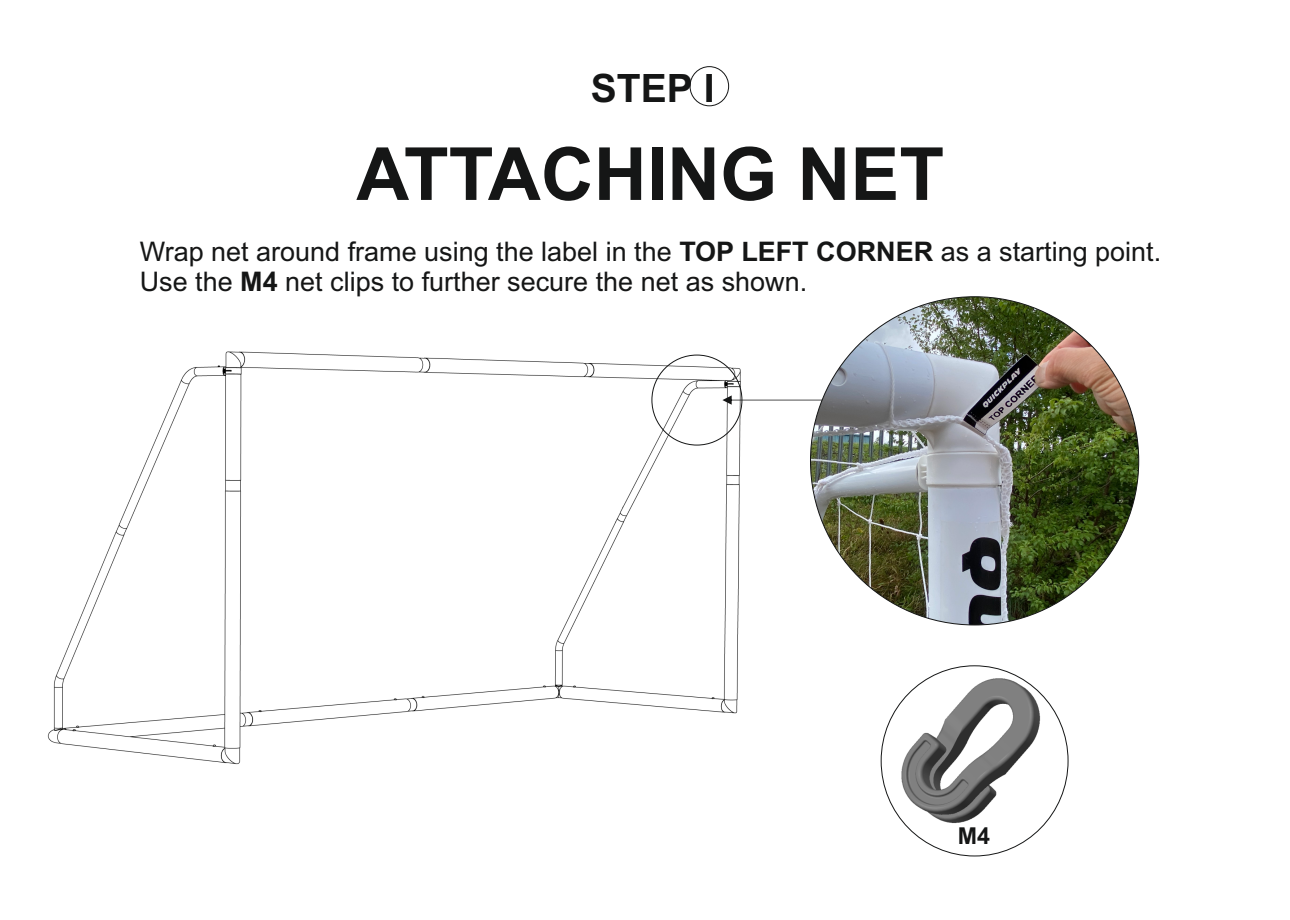
<style>
.page{position:relative;width:1290px;height:920px;background:#fff}
.page>*{position:absolute;margin:0;border:0;box-sizing:border-box;transform-origin:0 0}
.t1{font:700 73.35px "Arial";color:#151616}
.t2{font:700 39.15px "Arial";color:#151616}
.t3{font:27px/30.2px "Arial";color:#151616}
.t4{font:700 23.25px "Arial";color:#151616}
.s1{font-weight:700}
</style>
<div class="page">
<div style="left:690px;top:66px;width:39px;height:40px;border:1px solid #151616;border-radius:50%"></div>
<img style="left:881px;top:671px;width:184px;height:160px">
<img style="left:47px;top:351px;width:696px;height:414px">
<svg style="left:722px;top:395px;width:102px;height:10px"></svg>
<img style="left:810px;top:297px;width:329px;height:328px;border-radius:50%">
<h2 class="t2" style="left:591px;top:74px;width:125px">STEP I</h2>
<h1 class="t1" style="left:356px;top:147px;width:589px">ATTACHING NET</h1>
<p class="t3" style="left:140px;top:239px;width:1023px">Wrap net around frame using the label in the <span class="s1">TOP LEFT CORNER</span> as a starting point.<br>Use the <span class="s1">M4</span> net clips to further secure the net as shown.</p>
<p class="t4" style="left:958px;top:827px;width:34px">M4</p>
</div>
